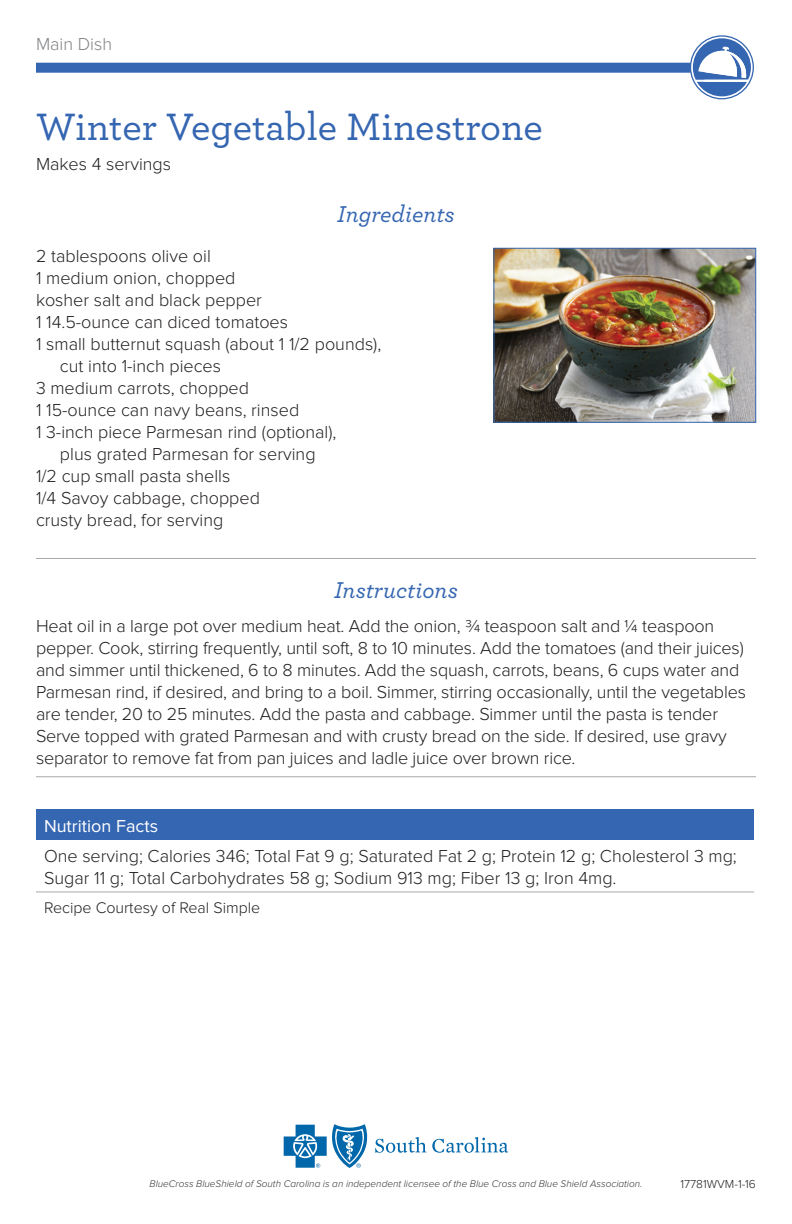
<style>
.page{position:relative;width:792px;height:1224px;background:#fff}
.page>*{position:absolute;margin:0;border:0;box-sizing:border-box;transform-origin:0 0}
.t1{font:500 40px "Archer";color:#3566b1}
.t2{font:italic 500 24px "Archer";color:#3566b1}
.t3{font:300 18px/22px "Proxima Nova";letter-spacing:-.01em;color:#231f20}
.t4{font:18px "Proxima Nova";color:#fff}
.t5{font:300 18px "Proxima Nova";color:#808285}
.t6{font:300 16px "Proxima Nova";color:#231f20}
.t7{font:300 12px "Proxima Nova";color:#231f20}
.t8{font:italic 300 10px "Proxima Nova";color:#363536}
</style>
<div class="page">
<hr style="left:36px;top:558px;width:720px;height:1px;background:#a8a9ad">
<hr style="left:36px;top:776px;width:720px;height:1px;background:#a8a9ad">
<svg style="left:690px;top:35px;width:64px;height:64px"></svg>
<div style="left:36px;top:63px;width:655px;height:10px;background:#3566b1"></div>
<div style="left:36px;top:810px;width:718px;height:30px;background:#3566b1"></div>
<hr style="left:36px;top:891px;width:718px;height:1px;background:#a8a9ad">
<img style="left:496px;top:250px;width:258px;height:171px">
<div style="left:494px;top:248px;width:262px;height:175px;border:1px solid #3566b1"></div>
<svg style="left:284px;top:1124px;width:84px;height:44px"></svg>
<svg style="left:375px;top:1137px;width:51px;height:16px"></svg>
<svg style="left:432px;top:1137px;width:76px;height:16px"></svg>
<p class="t5" style="left:36px;top:34px;width:78px">Main Dish</p>
<h1 class="t1" style="left:36px;top:98px;width:508px">Winter Vegetable Minestrone</h1>
<p class="t3" style="left:36px;top:153px;width:137px">Makes 4 servings</p>
<h2 class="t2" style="left:337px;top:197px;width:119px">Ingredients</h2>
<p class="t3" style="left:36px;top:246px;width:176px">2 tablespoons olive oil</p>
<p class="t3" style="left:36px;top:268px;width:201px">1 medium onion, chopped</p>
<p class="t3" style="left:36px;top:290px;width:227px">kosher salt and black pepper</p>
<p class="t3" style="left:36px;top:312px;width:254px">1 14.5-ounce can diced tomatoes</p>
<p class="t3" style="left:36px;top:334px;width:347px">1 small butternut squash (about 1 1/2 pounds),</p>
<p class="t3" style="left:60px;top:356px;width:163px">cut into 1-inch pieces</p>
<p class="t3" style="left:36px;top:378px;width:215px">3 medium carrots, chopped</p>
<p class="t3" style="left:36px;top:400px;width:265px">1 15-ounce can navy beans, rinsed</p>
<p class="t3" style="left:36px;top:422px;width:302px">1 3-inch piece Parmesan rind (optional),</p>
<p class="t3" style="left:60px;top:444px;width:257px">plus grated Parmesan for serving</p>
<p class="t3" style="left:36px;top:466px;width:196px">1/2 cup small pasta shells</p>
<p class="t3" style="left:36px;top:488px;width:226px">1/4 Savoy cabbage, chopped</p>
<p class="t3" style="left:36px;top:510px;width:189px">crusty bread, for serving</p>
<h2 class="t2" style="left:334px;top:572px;width:125px">Instructions</h2>
<p class="t3" style="left:36px;top:615px;width:712px">Heat oil in a large pot over medium heat. Add the onion, ¾ teaspoon salt and ¼ teaspoon pepper. Cook, stirring frequently, until soft, 8 to 10 minutes. Add the tomatoes (and their juices) and simmer until thickened, 6 to 8 minutes. Add the squash, carrots, beans, 6 cups water and Parmesan rind, if desired, and bring to a boil. Simmer, stirring occasionally, until the vegetables are tender, 20 to 25 minutes. Add the pasta and cabbage. Simmer until the pasta is tender Serve topped with grated Parmesan and with crusty bread on the side. If desired, use gravy separator to remove fat from pan juices and ladle juice over brown rice.</p>
<p class="t4" style="left:44px;top:816px;width:116px">Nutrition Facts</p>
<p class="t3" style="left:44px;top:845px;width:694px">One serving; Calories 346; Total Fat 9 g; Saturated Fat 2 g; Protein 12 g; Cholesterol 3 mg;<br>Sugar 11 g; Total Carbohydrates 58 g; Sodium 913 mg; Fiber 13 g; Iron 4mg.</p>
<p class="t6" style="left:44px;top:898px;width:218px">Recipe Courtesy of Real Simple</p>
<p class="t8" style="left:150px;top:1179px;width:494px">BlueCross BlueShield of South Carolina is an independent licensee of the Blue Cross and Blue Shield Association.</p>
<p class="t7" style="left:680px;top:1177px;width:77px">17781WVM-1-16</p>
</div>
